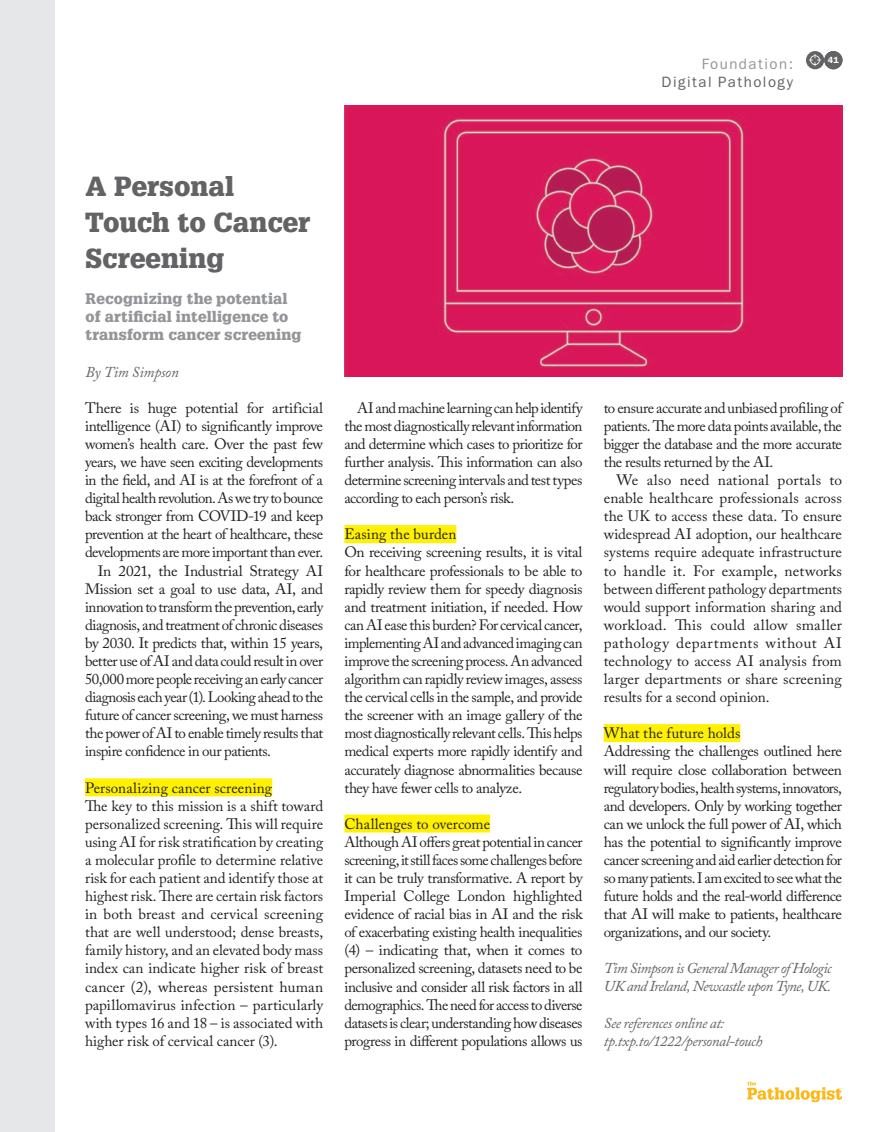
<style>
.page{position:relative;width:893px;height:1132px;background:#fff}
.page>*{position:absolute;margin:0;border:0;box-sizing:border-box;transform-origin:0 0}
.UF-Head{font:900 27px/36.2px "Glypha LT Std";letter-spacing:.005em;color:#636366}
.Copy_-_indent{font:15px/18px "Adobe Caslon Pro";letter-spacing:-.02em;color:#231f20;text-align:justify}
.UF-Subhead-H6_-_50{font:italic 15px/18px "Adobe Caslon Pro";letter-spacing:-.035em;color:#636366}
.UF-Subhead-H6_-_50-2{font:900 15px/18px "Glypha LT Std";letter-spacing:.015em;color:#939598}
.Copy_-_indent-2{font:15px "Adobe Caslon Pro";letter-spacing:.005em;color:#231f20}
.Copy_-_indent-3{font:15px "Adobe Caslon Pro";letter-spacing:.01em;color:#231f20}
.Body{font:15px/18px "ITC Franklin Gothic Std";letter-spacing:.1em;color:#636366;text-align:right}
.Copy_-_indent-4{font:15px "Adobe Caslon Pro";color:#231f20}
.UF-Subhead-H6_-_50-3{font:italic 15px "Adobe Caslon Pro";letter-spacing:-.015em;color:#636366}
.t1{font:600 9px "ITC Franklin Gothic Std";color:#fff}
.s1{color:#939598}
</style>
<div class="page">
<div style="left:806px;top:51px;width:18px;height:18px;background:#636366;border-radius:50%"></div>
<svg style="left:809px;top:54px;width:13px;height:13px"></svg>
<div style="left:824px;top:51px;width:18px;height:18px;background:#636366;border-radius:50%"></div>
<div style="left:85px;top:778px;width:187px;height:18px;background:#fff101"></div>
<div style="left:344px;top:525px;width:112px;height:18px;background:#fff101"></div>
<div style="left:344px;top:814px;width:146px;height:18px;background:#fff101"></div>
<div style="left:604px;top:723px;width:136px;height:18px;background:#fff101"></div>
<div style="left:0;top:0;width:54px;height:1131px;background:#e6e7e9"></div>
<img style="left:344px;top:105px;width:498px;height:271px">
<svg style="left:747px;top:1081px;width:95px;height:20px"></svg>
<p class="Body" style="left:662px;top:55px;width:133px"><span class="s1">Foundation:<br></span>Digital Pathology</p>
<p class="t1" style="left:828px;top:55px;width:12px">41</p>
<h4 class="UF-Head" style="left:86px;top:168px;width:226px">A Personal<br>Touch to Cancer<br>Screening</h4>
<p class="UF-Subhead-H6_-_50-2" style="left:86px;top:290px;width:218px">Recognizing the potential of artificial intelligence to transform cancer screening</p>
<p class="UF-Subhead-H6_-_50-3" style="left:86px;top:362px;width:95px">By Tim Simpson</p>
<p class="Copy_-_indent" style="left:85px;top:398px;width:240px">There is huge potential for artificial intelligence (AI) to significantly improve women’s health care. Over the past few years, we have seen exciting developments in the field, and AI is at the forefront of a digital health revolution. As we try to bounce back stronger from COVID-19 and keep prevention at the heart of healthcare, these developments are more important than ever.</p>
<p class="Copy_-_indent" style="left:85px;top:561px;width:240px;text-indent:13px">In 2021, the Industrial Strategy AI Mission set a goal to use data, AI, and innovation to transform the prevention, early diagnosis, and treatment of chronic diseases by 2030. It predicts that, within 15 years, better use of AI and data could result in over 50,000 more people receiving an early cancer diagnosis each year (1). Looking ahead to the future of cancer screening, we must harness the power of AI to enable timely results that inspire confidence in our patients.</p>
<p class="Copy_-_indent-3" style="left:85px;top:778px;width:189px">Personalizing cancer screening</p>
<p class="Copy_-_indent" style="left:85px;top:796px;width:240px">The key to this mission is a shift toward personalized screening. This will require using AI for risk stratification by creating a molecular profile to determine relative risk for each patient and identify those at highest risk. There are certain risk factors in both breast and cervical screening that are well understood; dense breasts, family history, and an elevated body mass index can indicate higher risk of breast cancer (2), whereas persistent human papillomavirus infection – particularly with types 16 and 18 – is associated with higher risk of cervical cancer (3).</p>
<p class="Copy_-_indent" style="left:344px;top:398px;width:240px;text-indent:13px">AI and machine learning can help identify the most diagnostically relevant information and determine which cases to prioritize for further analysis. This information can also determine screening intervals and test types according to each person’s risk.</p>
<p class="Copy_-_indent-4" style="left:344px;top:525px;width:113px">Easing the burden</p>
<p class="Copy_-_indent" style="left:344px;top:543px;width:240px">On receiving screening results, it is vital for healthcare professionals to be able to rapidly review them for speedy diagnosis and treatment initiation, if needed. How can AI ease this burden? For cervical cancer, implementing AI and advanced imaging can improve the screening process. An advanced algorithm can rapidly review images, assess the cervical cells in the sample, and provide the screener with an image gallery of the most diagnostically relevant cells. This helps medical experts more rapidly identify and accurately diagnose abnormalities because they have fewer cells to analyze.</p>
<p class="Copy_-_indent-2" style="left:344px;top:814px;width:147px">Challenges to overcome</p>
<p class="Copy_-_indent" style="left:344px;top:832px;width:240px">Although AI offers great potential in cancer screening, it still faces some challenges before it can be truly transformative. A report by Imperial College London highlighted evidence of racial bias in AI and the risk of exacerbating existing health inequalities (4) – indicating that, when it comes to personalized screening, datasets need to be inclusive and consider all risk factors in all demographics. The need for access to diverse datasets is clear; understanding how diseases progress in different populations allows us</p>
<p class="Copy_-_indent" style="left:604px;top:398px;width:240px">to ensure accurate and unbiased profiling of patients. The more data points available, the bigger the database and the more accurate the results returned by the AI.</p>
<p class="Copy_-_indent" style="left:604px;top:471px;width:240px;text-indent:13px">We also need national portals to enable healthcare professionals across the UK to access these data. To ensure widespread AI adoption, our healthcare systems require adequate infrastructure to handle it. For example, networks between different pathology departments would support information sharing and workload. This could allow smaller pathology departments without AI technology to access AI analysis from larger departments or share screening results for a second opinion.</p>
<p class="Copy_-_indent-2" style="left:604px;top:724px;width:138px">What the future holds</p>
<p class="Copy_-_indent" style="left:604px;top:742px;width:240px">Addressing the challenges outlined here will require close collaboration between regulatory bodies, health systems, innovators, and developers. Only by working together can we unlock the full power of AI, which has the potential to significantly improve cancer screening and aid earlier detection for so many patients. I am excited to see what the future holds and the real-world difference that AI will make to patients, healthcare organizations, and our society.</p>
<p class="UF-Subhead-H6_-_50" style="left:604px;top:958px;width:229px">Tim Simpson is General Manager of Hologic<br>UK and Ireland, Newcastle upon Tyne, UK.</p>
<p class="UF-Subhead-H6_-_50" style="left:604px;top:1013px;width:160px">See references online at: tp.txp.to/1222/personal-touch</p>
</div>
